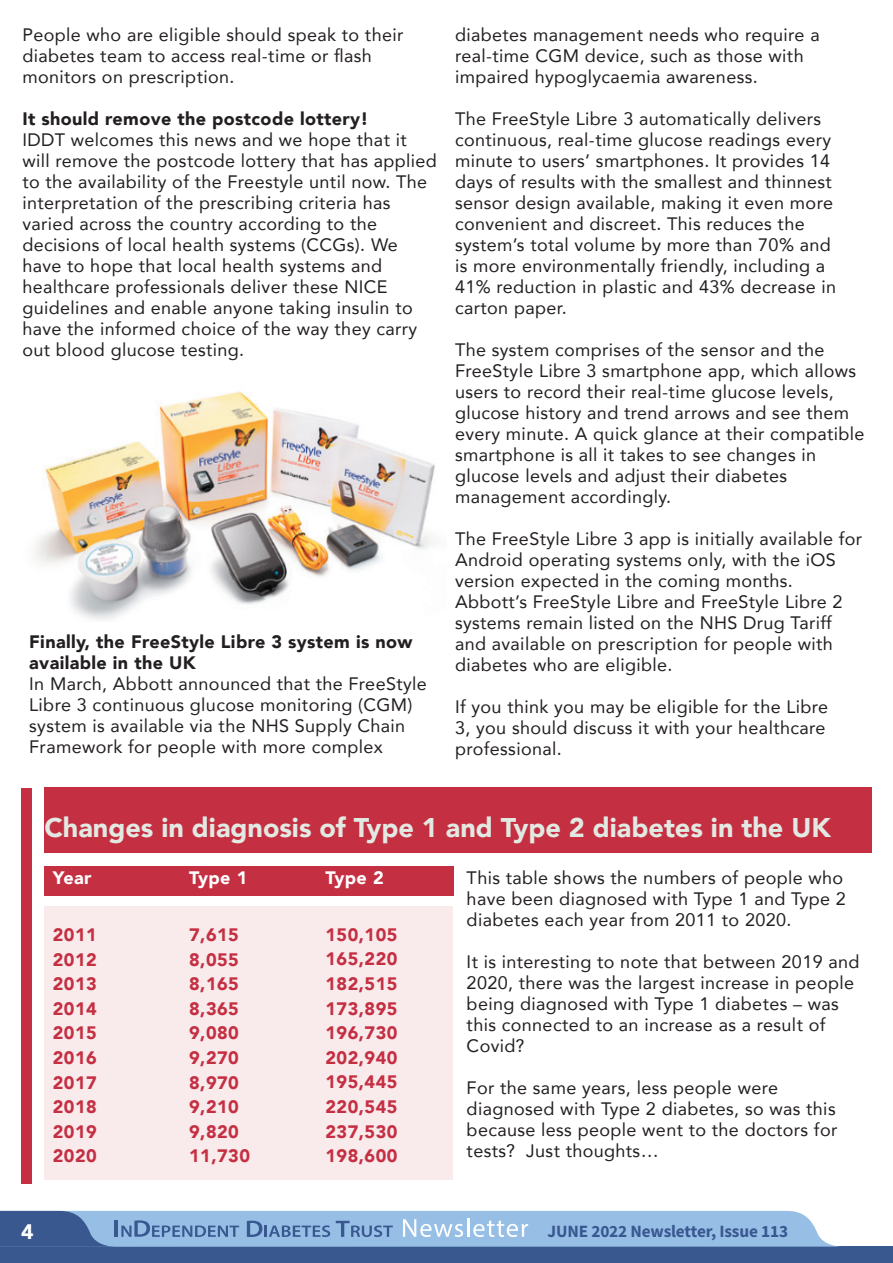
<style>
.page{position:relative;width:893px;height:1263px;background:#fff}
.page>*{position:absolute;margin:0;border:0;box-sizing:border-box;transform-origin:0 0}
.t1{font:900 27px "Avenir";color:#e2e9e2}
.t2{font:900 21px "Avenir";color:#fff}
.t3{font:18px/21px "Avenir";letter-spacing:.02em;color:#231f20}
.t4{font:900 18px "Avenir";letter-spacing:.025em;color:#c42f42}
.t5{font:900 18px/21px "Avenir";letter-spacing:.02em;color:#231f20}
.t6{font:900 18px "Avenir";letter-spacing:.025em;color:#fff}
.t7{font:700 17.25px "Source Sans Pro";letter-spacing:-.01em;color:#38588f}
</style>
<div class="page">
<div style="left:0;top:1246px;width:893px;height:17px;background:#38588f"></div>
<svg style="left:0;top:1211px;width:840px;height:36px;background:#8cb1d8"></svg>
<div style="left:44px;top:788px;width:828px;height:65px;background:#c42f42"></div>
<div style="left:21px;top:788px;width:11px;height:395px;background:#c42f42"></div>
<div style="left:44px;top:866px;width:137px;height:29px;background:#c42f42"></div>
<div style="left:44px;top:906px;width:409px;height:273px;background:#f9eaec"></div>
<img style="left:34px;top:391px;width:401px;height:229px">
<div style="left:181px;top:866px;width:136px;height:29px;background:#c42f42"></div>
<div style="left:317px;top:866px;width:136px;height:29px;background:#c42f42"></div>
<p class="t3" style="left:22px;top:24px;width:383px">People who are eligible should speak to their</p>
<p class="t3" style="left:22px;top:45px;width:351px">diabetes team to access real-time or flash</p>
<p class="t3" style="left:22px;top:66px;width:214px">monitors on prescription.</p>
<p class="t5" style="left:22px;top:108px;width:348px">It should remove the postcode lottery!</p>
<p class="t3" style="left:22px;top:129px;width:416px">IDDT welcomes this news and we hope that it will remove the postcode lottery that has applied to the availability of the Freestyle until now. The interpretation of the prescribing criteria has</p>
<p class="t3" style="left:22px;top:213px;width:356px">varied across the country according to the</p>
<p class="t3" style="left:22px;top:234px;width:396px">decisions of local health systems (CCGs). We have to hope that local health systems and healthcare professionals deliver these NICE guidelines and enable anyone taking insulin to have the informed choice of the way they carry out blood glucose testing.</p>
<p class="t5" style="left:29px;top:631px;width:385px">Finally, the FreeStyle Libre 3 system is now available in the UK</p>
<p class="t3" style="left:29px;top:673px;width:399px">In March, Abbott announced that the FreeStyle<br>Libre 3 continuous glucose monitoring (CGM) system is available via the NHS Supply Chain</p>
<p class="t3" style="left:29px;top:736px;width:355px">Framework for people with more complex</p>
<p class="t3" style="left:455px;top:24px;width:366px">diabetes management needs who require a</p>
<p class="t3" style="left:455px;top:45px;width:350px">real-time CGM device, such as those with</p>
<p class="t3" style="left:455px;top:66px;width:304px">impaired hypoglycaemia awareness.</p>
<p class="t3" style="left:455px;top:108px;width:368px">The FreeStyle Libre 3 automatically delivers</p>
<p class="t3" style="left:455px;top:129px;width:378px;text-align:justify">continuous, real-time glucose readings every minute to users’ smartphones. It provides 14 days of results with the smallest and thinnest</p>
<p class="t3" style="left:455px;top:192px;width:379px">sensor design available, making it even more convenient and discreet. This reduces the</p>
<p class="t3" style="left:455px;top:234px;width:377px">system’s total volume by more than 70% and</p>
<p class="t3" style="left:455px;top:255px;width:372px">is more environmentally friendly, including a</p>
<p class="t3" style="left:455px;top:276px;width:383px">41% reduction in plastic and 43% decrease in carton paper.</p>
<p class="t3" style="left:455px;top:339px;width:411px">The system comprises of the sensor and the FreeStyle Libre 3 smartphone app, which allows users to record their real-time glucose levels, glucose history and trend arrows and see them every minute. A quick glance at their compatible smartphone is all it takes to see changes in</p>
<p class="t3" style="left:455px;top:465px;width:334px">glucose levels and adjust their diabetes</p>
<p class="t3" style="left:455px;top:486px;width:218px">management accordingly.</p>
<p class="t3" style="left:455px;top:528px;width:409px">The FreeStyle Libre 3 app is initially available for<br>Android operating systems only, with the iOS version expected in the coming months.</p>
<p class="t3" style="left:455px;top:591px;width:389px">Abbott’s FreeStyle Libre and FreeStyle Libre 2 systems remain listed on the NHS Drug Tariff</p>
<p class="t3" style="left:455px;top:633px;width:379px">and available on prescription for people with</p>
<p class="t3" style="left:455px;top:654px;width:219px">diabetes who are eligible.</p>
<p class="t3" style="left:455px;top:696px;width:375px">If you think you may be eligible for the Libre</p>
<p class="t3" style="left:455px;top:717px;width:372px">3, you should discuss it with your healthcare</p>
<p class="t3" style="left:455px;top:738px;width:108px">professional.</p>
<p class="t1" style="left:44px;top:805px;width:788px">Changes in diagnosis of Type 1 and Type 2 diabetes in the UK</p>
<p class="t6" style="left:53px;top:862px;width:40px">Year</p>
<p class="t6" style="left:189px;top:862px;width:60px">Type 1</p>
<p class="t6" style="left:326px;top:862px;width:60px">Type 2</p>
<p class="t3" style="left:467px;top:867px;width:381px">This table shows the numbers of people who have been diagnosed with Type 1 and Type 2 diabetes each year from 2011 to 2020.</p>
<p class="t3" style="left:467px;top:951px;width:394px">It is interesting to note that between 2019 and<br>2020, there was the largest increase in people</p>
<p class="t3" style="left:467px;top:993px;width:374px">being diagnosed with Type 1 diabetes – was this connected to an increase as a result of</p>
<p class="t3" style="left:467px;top:1035px;width:59px">Covid?</p>
<p class="t3" style="left:467px;top:1077px;width:313px">For the same years, less people were</p>
<p class="t3" style="left:467px;top:1098px;width:370px">diagnosed with Type 2 diabetes, so was this</p>
<p class="t3" style="left:467px;top:1119px;width:372px">because less people went to the doctors for tests? Just thoughts…</p>
<p class="t4" style="left:325px;top:919px;width:73px">150,105</p>
<p class="t4" style="left:325px;top:944px;width:73px">165,220</p>
<p class="t4" style="left:325px;top:968px;width:73px">182,515</p>
<p class="t4" style="left:325px;top:993px;width:73px">173,895</p>
<p class="t4" style="left:325px;top:1017px;width:73px">196,730</p>
<p class="t4" style="left:325px;top:1042px;width:73px">202,940</p>
<p class="t4" style="left:325px;top:1067px;width:73px">195,445</p>
<p class="t4" style="left:325px;top:1091px;width:73px">220,545</p>
<p class="t4" style="left:325px;top:1116px;width:73px">237,530</p>
<p class="t4" style="left:325px;top:1140px;width:73px">198,600</p>
<p class="t4" style="left:53px;top:919px;width:45px">2011</p>
<p class="t4" style="left:53px;top:944px;width:45px">2012</p>
<p class="t4" style="left:53px;top:968px;width:45px">2013</p>
<p class="t4" style="left:53px;top:993px;width:45px">2014</p>
<p class="t4" style="left:53px;top:1018px;width:45px">2015</p>
<p class="t4" style="left:53px;top:1042px;width:45px">2016</p>
<p class="t4" style="left:53px;top:1067px;width:45px">2017</p>
<p class="t4" style="left:53px;top:1091px;width:45px">2018</p>
<p class="t4" style="left:53px;top:1116px;width:45px">2019</p>
<p class="t4" style="left:53px;top:1141px;width:45px">2020</p>
<p class="t4" style="left:189px;top:919px;width:51px">7,615</p>
<p class="t4" style="left:189px;top:944px;width:51px">8,055</p>
<p class="t4" style="left:189px;top:968px;width:51px">8,165</p>
<p class="t4" style="left:189px;top:993px;width:51px">8,365</p>
<p class="t4" style="left:189px;top:1018px;width:51px">9,080</p>
<p class="t4" style="left:189px;top:1042px;width:51px">9,270</p>
<p class="t4" style="left:189px;top:1067px;width:51px">8,970</p>
<p class="t4" style="left:189px;top:1091px;width:51px">9,210</p>
<p class="t4" style="left:189px;top:1116px;width:51px">9,820</p>
<p class="t4" style="left:189px;top:1141px;width:62px">11,730</p>
<p class="t2" style="left:21px;top:1214px;width:14px">4</p>
<p class="t7" style="left:548px;top:1219px;width:242px">JUNE 2022 Newsletter, Issue 113</p>
</div>
